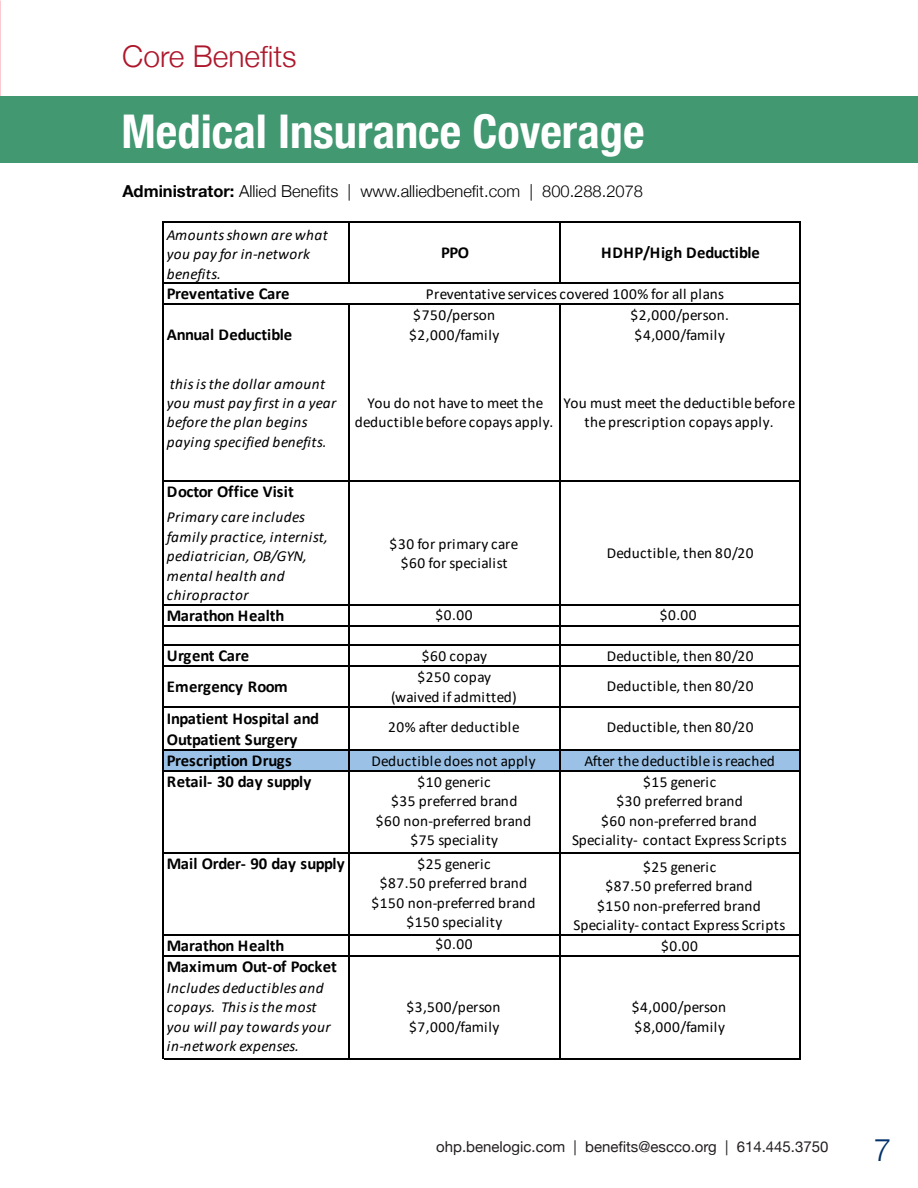
<style>
.page{position:relative;width:918px;height:1188px;background:#fff}
.page>*{position:absolute;margin:0;border:0;box-sizing:border-box;transform-origin:0 0}
.t1{font:700 condensed 46.5px "Helvetica Neue";color:#fff}
.t2{font:300 31.5px "Helvetica Neue";color:#00306d}
.t3{font:300 30px "Helvetica Neue";color:#ae172b}
.t4{font:700 16.65px/20.9px "Calibri";letter-spacing:-.005em;color:#000}
.t5{font:300 16.5px "Helvetica Neue";color:#000}
.t6{font:15.3px/19.5px "Calibri";letter-spacing:.02em;color:#000;text-align:center}
.t7{font:italic 15.3px/19.5px "Calibri";letter-spacing:.03em;color:#000}
.t8{font:15px "Helvetica Neue";color:#231f20}
.s1{font-weight:700}
</style>
<div class="page">
<div style="left:0;top:96px;width:918px;height:67px;background:#419871"></div>
<div style="left:164px;top:749px;width:636px;height:22px;background:#9bc2e6"></div>
<hr style="left:348px;top:223px;width:1px;height:61px;background:#000">
<hr style="left:559px;top:223px;width:2px;height:61px;background:#000">
<hr style="left:163px;top:221px;width:1px;height:838px;background:#000">
<hr style="left:348px;top:305px;width:1px;height:754px;background:#000">
<hr style="left:559px;top:305px;width:2px;height:754px;background:#000">
<hr style="left:799px;top:223px;width:1px;height:836px;background:#000">
<hr style="left:164px;top:221px;width:636px;height:2px;background:#000">
<hr style="left:164px;top:283px;width:636px;height:1px;background:#000">
<hr style="left:164px;top:304px;width:636px;height:1px;background:#000">
<hr style="left:164px;top:480px;width:636px;height:2px;background:#000">
<hr style="left:164px;top:604px;width:636px;height:2px;background:#000">
<hr style="left:164px;top:625px;width:636px;height:2px;background:#000">
<hr style="left:164px;top:645px;width:636px;height:1px;background:#000">
<hr style="left:164px;top:666px;width:636px;height:1px;background:#000">
<hr style="left:164px;top:706px;width:636px;height:1px;background:#000">
<hr style="left:164px;top:749px;width:636px;height:1px;background:#000">
<hr style="left:164px;top:770px;width:636px;height:1px;background:#000">
<hr style="left:164px;top:852px;width:636px;height:1px;background:#000">
<hr style="left:164px;top:934px;width:636px;height:2px;background:#000">
<hr style="left:164px;top:955px;width:636px;height:1px;background:#000">
<hr style="left:164px;top:1058px;width:636px;height:1px;background:#000">
<p class="t3" style="left:122px;top:32px;width:176px">Core Benefits</p>
<p class="t1" style="left:122px;top:93px;width:525px">Medical Insurance Coverage</p>
<p class="t5" style="left:122px;top:178px;width:522px"><span class="s1">Administrator:</span> Allied Benefits | www.alliedbenefit.com | 800.288.2078</p>
<p class="t7" style="left:167px;top:224px;width:162px">Amounts shown are what you pay for in-network benefits.</p>
<p class="t4" style="left:167px;top:283px;width:124px">Preventative Care</p>
<p class="t4" style="left:167px;top:324px;width:127px">Annual Deductible</p>
<p class="t7" style="left:167px;top:373px;width:171px">this is the dollar amount you must pay first in a year before the plan begins paying specified benefits.</p>
<p class="t4" style="left:167px;top:481px;width:128px">Doctor Office Visit</p>
<p class="t7" style="left:167px;top:507px;width:163px">Primary care includes family practice, internist, pediatrician, OB/GYN, mental health and chiropractor</p>
<p class="t4" style="left:441px;top:241px;width:29px">PPO</p>
<p class="t4" style="left:601px;top:241px;width:160px">HDHP/High Deductible</p>
<p class="t6" style="left:426px;top:284px;width:300px">Preventative services covered 100% for all plans</p>
<p class="t6" style="left:409px;top:305px;width:92px;text-align:left">$750/person $2,000/family</p>
<p class="t6" style="left:630px;top:305px;width:100px;text-align:left">$2,000/person. $4,000/family</p>
<p class="t6" style="left:355px;top:393px;width:200px">You do not have to meet the deductible before copays apply.</p>
<p class="t6" style="left:564px;top:393px;width:233px">You must meet the deductible before the prescription copays apply.</p>
<p class="t6" style="left:390px;top:533px;width:130px">$30 for primary care $60 for specialist</p>
<p class="t6" style="left:607px;top:543px;width:148px">Deductible, then 80/20</p>
<p class="t4" style="left:167px;top:605px;width:119px">Marathon Health</p>
<p class="t6" style="left:436px;top:604px;width:38px">$0.00</p>
<p class="t6" style="left:660px;top:604px;width:38px">$0.00</p>
<p class="t4" style="left:167px;top:645px;width:84px">Urgent Care</p>
<p class="t6" style="left:422px;top:646px;width:67px">$60 copay</p>
<p class="t6" style="left:607px;top:646px;width:148px">Deductible, then 80/20</p>
<p class="t4" style="left:167px;top:676px;width:122px">Emergency Room</p>
<p class="t6" style="left:391px;top:667px;width:127px">$250 copay (waived if admitted)</p>
<p class="t6" style="left:607px;top:675px;width:148px">Deductible, then 80/20</p>
<p class="t4" style="left:167px;top:708px;width:154px">Inpatient Hospital and<br>Outpatient Surgery</p>
<p class="t6" style="left:388px;top:717px;width:133px">20% after deductible</p>
<p class="t6" style="left:607px;top:717px;width:148px">Deductible, then 80/20</p>
<p class="t4" style="left:167px;top:750px;width:126px">Prescription Drugs</p>
<p class="t6" style="left:372px;top:751px;width:166px">Deductible does not apply</p>
<p class="t6" style="left:585px;top:751px;width:192px">After the deductible is reached</p>
<p class="t4" style="left:167px;top:770px;width:146px">Retail- 30 day supply</p>
<p class="t6" style="left:376px;top:771px;width:157px">$10 generic<br>$35 preferred brand<br>$60 non-preferred brand $75 speciality</p>
<p class="t6" style="left:572px;top:771px;width:216px">$15 generic<br>$30 preferred brand<br>$60 non-preferred brand<br>Speciality- contact Express Scripts</p>
<p class="t4" style="left:167px;top:853px;width:179px">Mail Order- 90 day supply</p>
<p class="t6" style="left:372px;top:854px;width:165px">$25 generic<br>$87.50 preferred brand $150 non-preferred brand $150 speciality</p>
<p class="t6" style="left:573px;top:856px;width:213px">$25 generic<br>$87.50 preferred brand<br>$150 non-preferred brand<br>Speciality- contact Express Scripts</p>
<p class="t4" style="left:167px;top:935px;width:119px">Marathon Health</p>
<p class="t6" style="left:436px;top:934px;width:38px">$0.00</p>
<p class="t6" style="left:661px;top:936px;width:38px">$0.00</p>
<p class="t4" style="left:167px;top:956px;width:172px">Maximum Out-of Pocket</p>
<p class="t7" style="left:167px;top:977px;width:165px">Includes deductibles and copays. This is the most you will pay towards your in-network expenses.</p>
<p class="t6" style="left:406px;top:997px;width:96px;text-align:left">$3,500/person $7,000/family</p>
<p class="t6" style="left:632px;top:997px;width:96px;text-align:left">$4,000/person $8,000/family</p>
<p class="t8" style="left:436px;top:1136px;width:394px">ohp.benelogic.com | benefits@escco.org | 614.445.3750</p>
<h2 class="t2" style="left:874px;top:1124px;width:19px">7</h2>
</div>
